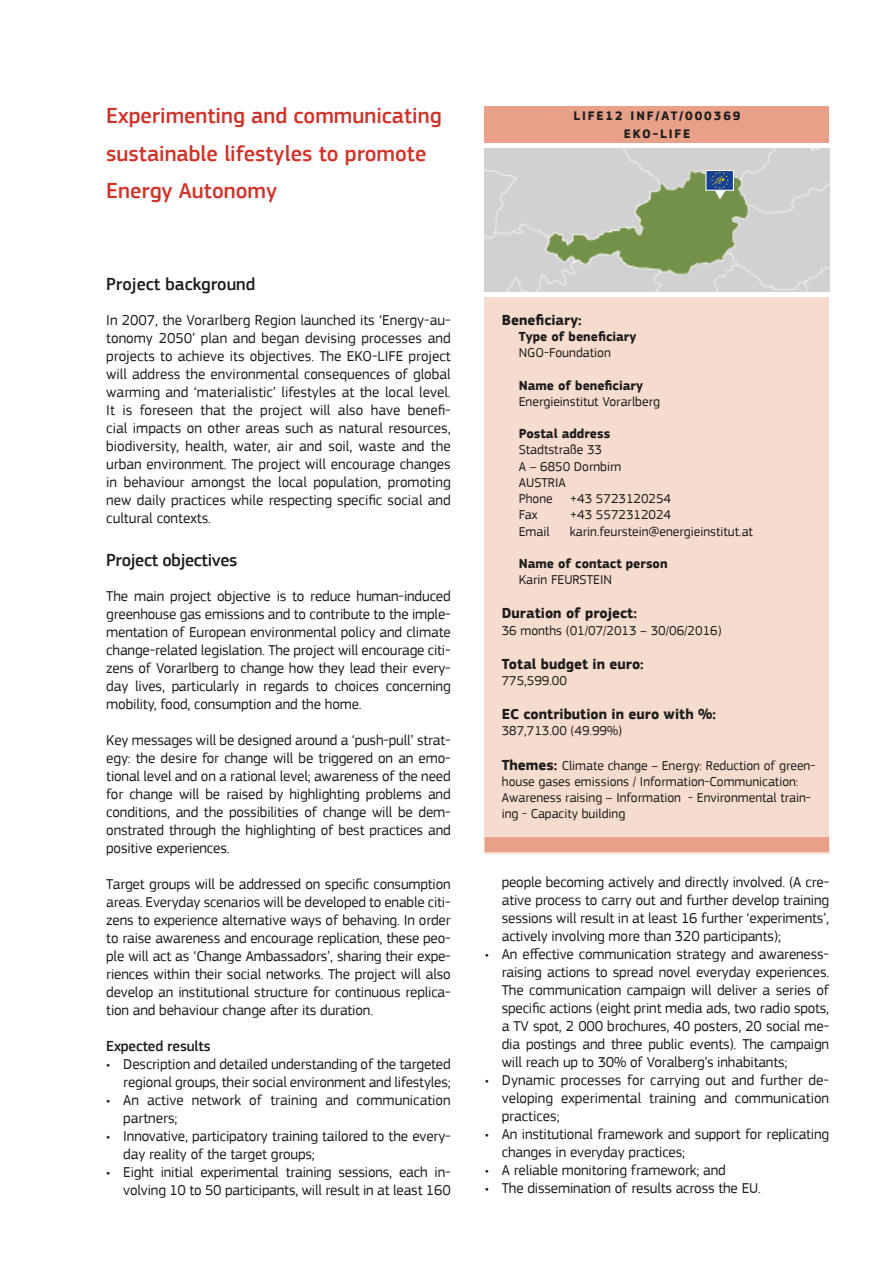
<style>
.page{position:relative;width:893px;height:1263px;background:#fff}
.page>*{position:absolute;margin:0;border:0;box-sizing:border-box;transform-origin:0 0}
.t1{font:500 22.5px/37.5px "PF Square Sans Pro";color:#cf3329}
.t2{font:500 18px "PF Square Sans Pro";letter-spacing:-.015em;color:#1d1d1b}
.t3{font:15px/18px "PF Square Sans Pro";letter-spacing:-.01em;color:#1d1d1b;text-align:justify}
.t4{font:700 15px "PF Square Sans Pro";color:#1d1d1b}
.t5{font:500 15px "PF Square Sans Pro";letter-spacing:-.01em;color:#1d1d1b}
.t6{font:13.5px/16.2px "PF Square Sans Pro";color:#1d1d1b}
.t7{font:700 13.5px "PF Square Sans Pro";color:#1d1d1b}
.t8{font:700 12.75px/18px "PF Square Sans Pro";letter-spacing:.15em;color:#1d1d1b;text-align:center}
.s1{font-weight:700;font-size:15px}
</style>
<div class="page">
<svg style="left:484px;top:148px;width:346px;height:1px"></svg>
<div style="left:485px;top:106px;width:344px;height:37px;background:#e8a088"></div>
<div style="left:485px;top:297px;width:344px;height:556px;background:#f6dbcf"></div>
<div style="left:485px;top:837px;width:344px;height:15px;background:#e8a088"></div>
<img style="left:485px;top:149px;width:344px;height:142px">
<div style="left:705px;top:170px;width:29px;height:21px;background:#164194;border:1px solid #fff"></div>
<svg style="left:711px;top:171px;width:18px;height:28px"></svg>
<h1 class="t1" style="left:106px;top:97px;width:337px">Experimenting and communicating sustainable lifestyles to promote<br>Energy Autonomy</h1>
<p class="t2" style="left:106px;top:273px;width:151px">Project background</p>
<p class="t3" style="left:106px;top:311px;width:346px">In 2007, the Vorarlberg Region launched its ‘Energy-au&shy;tonomy 2050’ plan and began devising processes and projects to achieve its objectives. The EKO-LIFE project will address the environmental consequences of global warming and ‘materialistic’ lifestyles at the local level.<br>It is foreseen that the project will also have benefi&shy;cial impacts on other areas such as natural resources, biodiversity, health, water, air and soil, waste and the urban environment. The project will encourage changes in behaviour amongst the local population, promoting new daily practices while respecting specific social and cultural contexts.</p>
<p class="t2" style="left:106px;top:549px;width:133px">Project objectives</p>
<p class="t3" style="left:106px;top:587px;width:346px">The main project objective is to reduce human-induced greenhouse gas emissions and to contribute to the imple&shy;mentation of European environmental policy and climate change-related legislation. The project will encourage citi&shy;zens of Vorarlberg to change how they lead their every&shy;day lives, particularly in regards to choices concerning mobility, food, consumption and the home.</p>
<p class="t3" style="left:106px;top:731px;width:346px">Key messages will be designed around a ‘push-pull’ strat&shy;egy: the desire for change will be triggered on an emo&shy;tional level and on a rational level; awareness of the need for change will be raised by highlighting problems and conditions, and the possibilities of change will be dem&shy;onstrated through the highlighting of best practices and positive experiences.</p>
<p class="t3" style="left:106px;top:875px;width:346px">Target groups will be addressed on specific consumption areas. Everyday scenarios will be developed to enable citi&shy;zens to experience alternative ways of behaving. In order to raise awareness and encourage replication, these peo&shy;ple will act as ‘Change Ambassadors’, sharing their expe&shy;riences within their social networks. The project will also develop an institutional structure for continuous replica&shy;tion and behaviour change after its duration.</p>
<p class="t5" style="left:106px;top:1037px;width:106px">Expected results</p>
<p class="t3" style="left:106px;top:1055px;width:346px;text-align:right">• Description and detailed understanding of the targeted regional groups, their social environment and lifestyles;</p>
<p class="t3" style="left:123px;top:1091px;width:329px;text-indent:-17px">• An active network of training and communication partners;</p>
<p class="t3" style="left:123px;top:1127px;width:329px;text-indent:-17px">• Innovative, participatory training tailored to the every&shy;day reality of the target groups;</p>
<p class="t3" style="left:106px;top:1163px;width:346px;text-align:right">• Eight initial experimental training sessions, each in&shy;volving 10 to 50 participants, will result in at least 160</p>
<p class="t8" style="left:573px;top:107px;width:168px">LIFE12 INF/AT/000369<br>EKO-LIFE</p>
<p class="t4" style="left:502px;top:311px;width:81px">Beneficiary:</p>
<p class="t7" style="left:519px;top:328px;width:119px">Type of beneficiary</p>
<p class="t6" style="left:519px;top:345px;width:94px">NGO-Foundation</p>
<p class="t7" style="left:519px;top:377px;width:126px">Name of beneficiary</p>
<p class="t6" style="left:519px;top:393px;width:143px">Energieinstitut Vorarlberg</p>
<p class="t7" style="left:519px;top:426px;width:93px">Postal address</p>
<p class="t6" style="left:519px;top:442px;width:104px">Stadtstraße 33<br>A – 6850 Dornbirn<br>AUSTRIA<br>Phone</p>
<p class="t6" style="left:570px;top:491px;width:103px">+43 5723120254</p>
<p class="t6" style="left:519px;top:507px;width:20px">Fax</p>
<p class="t6" style="left:570px;top:507px;width:103px">+43 5572312024</p>
<p class="t6" style="left:519px;top:523px;width:32px">Email</p>
<p class="t6" style="left:570px;top:523px;width:185px">karin.feurstein@energieinstitut.at</p>
<p class="t7" style="left:519px;top:555px;width:150px">Name of contact person</p>
<p class="t6" style="left:519px;top:572px;width:95px">Karin FEURSTEIN</p>
<p class="t4" style="left:502px;top:604px;width:137px">Duration of project:</p>
<p class="t6" style="left:502px;top:622px;width:221px">36 months (01/07/2013 – 30/06/2016)</p>
<p class="t4" style="left:502px;top:655px;width:143px">Total budget in euro:</p>
<p class="t6" style="left:502px;top:672px;width:67px">775,599.00</p>
<p class="t4" style="left:502px;top:705px;width:216px">EC contribution in euro with %:</p>
<p class="t6" style="left:502px;top:723px;width:122px">387,713.00 (49.99%)</p>
<p class="t6" style="left:502px;top:757px;width:315px"><span class="s1">Themes:</span> Climate change – Energy: Reduction of green&shy;house gases emissions / Information-Communication:<br>Awareness raising – Information - Environmental train&shy;ing - Capacity building</p>
<p class="t3" style="left:502px;top:873px;width:329px">people becoming actively and directly involved. (A cre&shy;ative process to carry out and further develop training sessions will result in at least 16 further ‘experiments’, actively involving more than 320 participants);</p>
<p class="t3" style="left:502px;top:945px;width:329px;text-indent:-17px">• An effective communication strategy and awareness&shy;raising actions to spread novel everyday experiences.<br>The communication campaign will deliver a series of specific actions (eight print media ads, two radio spots, a TV spot, 2 000 brochures, 40 posters, 20 social me&shy;dia postings and three public events). The campaign will reach up to 30% of Voralberg’s inhabitants;</p>
<p class="t3" style="left:502px;top:1071px;width:329px;text-indent:-17px">• Dynamic processes for carrying out and further de&shy;veloping experimental training and communication practices;</p>
<p class="t3" style="left:502px;top:1125px;width:329px;text-indent:-17px">• An institutional framework and support for replicating changes in everyday practices;</p>
<p class="t3" style="left:485px;top:1161px;width:242px">• A reliable monitoring framework; and</p>
<p class="t3" style="left:485px;top:1179px;width:278px">• The dissemination of results across the EU.</p>
</div>
